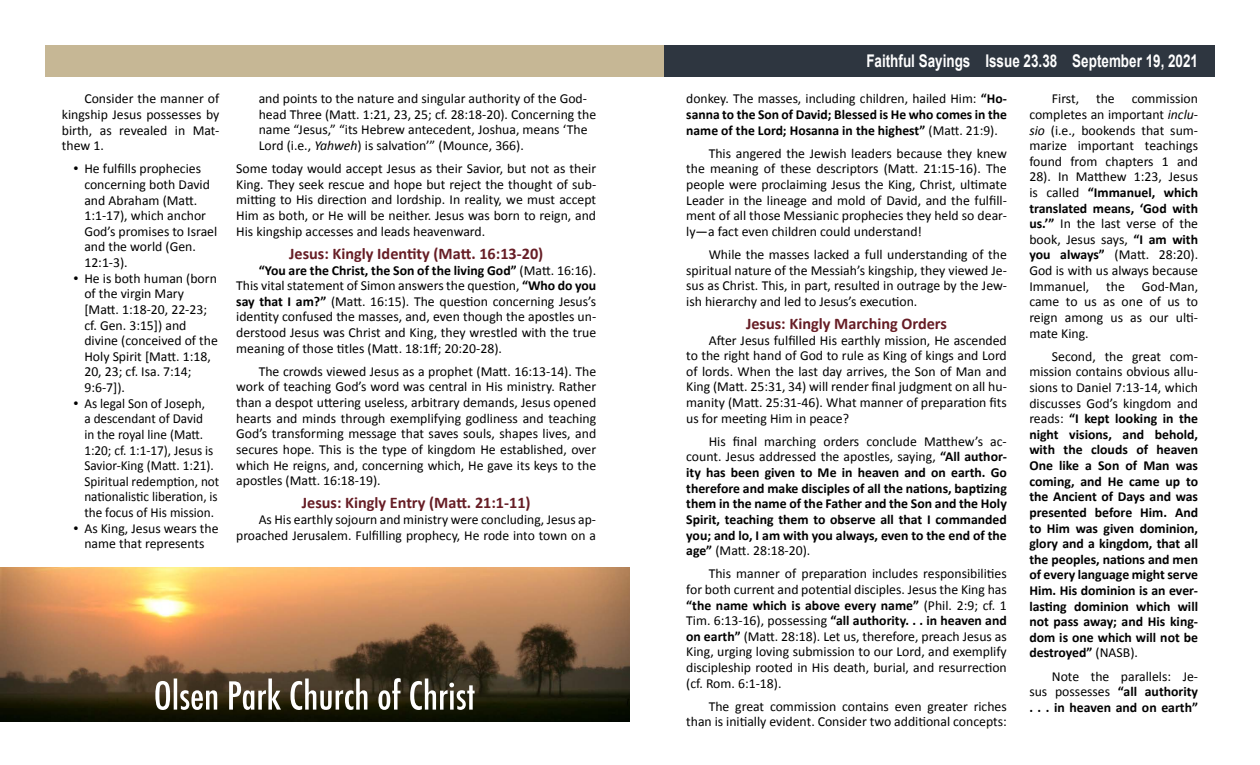
<style>
.page{position:relative;width:1260px;height:765px;background:#fff}
.page>*{position:absolute;margin:0;border:0;box-sizing:border-box;transform-origin:0 0}
.t1{font:700 17.5px "Arial";color:#fff;scale:.77 1}
.t2{font:700 16.25px "Calibri";color:#661d25}
.t3{font:13.75px/15.6px "Calibri";color:#000;text-align:justify}
.t4{font:700 13.75px/15.6px "Calibri";color:#000;text-align:justify}
.t5{font:13.75px/15.6px "Calibri";color:#000;scale:.96 1}
.s1{font-style:italic}
.s2{font-weight:700}
.s3{font-weight:400}
</style>
<div class="page">
<div style="left:630px;top:45px;width:585px;height:31px;background:#2e3640"></div>
<div style="left:45px;top:45px;width:619px;height:31px;background:#c6b795"></div>
<img style="left:0;top:567px;width:630px;height:155px">
<svg style="left:155px;top:678px;width:320px;height:32px"></svg>
<p class="t3" style="left:62px;top:90px;width:159px;text-indent:22px">Consider the manner of kingship Jesus possesses by birth, as revealed in Mat&shy;thew 1.</p>
<p class="t3" style="left:84px;top:160px;width:134px;text-align:left;text-indent:-11px">• He fulfills prophecies concerning both David and Abraham (Matt.<br>1:1-17), which anchor<br>God’s promises to Israel and the world (Gen.<br>12:1-3).</p>
<p class="t3" style="left:84px;top:270px;width:135px;text-align:left;text-indent:-11px">• He is both human (born of the virgin Mary [Matt. 1:18-20, 22-23; cf. Gen. 3:15]) and divine (conceived of the<br>Holy Spirit [Matt. 1:18,<br>20, 23; cf. Isa. 7:14;<br>9:6-7]).</p>
<p class="t5" style="left:84px;top:395px;width:142px;text-indent:-11px">• As legal Son of Joseph,<br>a descendant of David<br>in the royal line (Matt.<br>1:20; cf. 1:1-17), Jesus is<br>Savior-King (Matt. 1:21).<br>Spiritual redemption, not nationalistic liberation, is the focus of His mission.</p>
<p class="t3" style="left:73px;top:520px;width:147px;text-align:center">• As King, Jesus wears the name that represents</p>
<p class="t3" style="left:259px;top:90px;width:339px;text-align:left">and points to the nature and singular authority of the God&shy;head Three (Matt. 1:21, 23, 25; cf. 28:18-20). Concerning the name “Jesus,” “its Hebrew antecedent, Joshua, means ‘The Lord (i.e., <span class="s1">Yahweh</span>) is salvation’” (Mounce, 366).</p>
<p class="t3" style="left:236px;top:160px;width:362px">Some today would accept Jesus as their Savior, but not as their King. They seek rescue and hope but reject the thought of sub&shy;mitting to His direction and lordship. In reality, we must accept Him as both, or He will be neither. Jesus was born to reign, and His kingship accesses and leads heavenward.</p>
<p class="t2" style="left:289px;top:244px;width:256px">Jesus: Kingly Identity (Matt. 16:13-20)</p>
<p class="t3" style="left:236px;top:262px;width:362px;text-indent:22px"><span class="s2">“You are the Christ, the Son of the living God”</span> (Matt. 16:16).<br>This vital statement of Simon answers the question, <span class="s2">“Who do you say that I am?”</span> (Matt. 16:15). The question concerning Jesus’s identity confused the masses, and, even though the apostles un&shy;derstood Jesus was Christ and King, they wrestled with the true meaning of those titles (Matt. 18:1ff; 20:20-28).</p>
<p class="t3" style="left:236px;top:363px;width:362px;text-indent:22px">The crowds viewed Jesus as a prophet (Matt. 16:13-14). The work of teaching God’s word was central in His ministry. Rather than a despot uttering useless, arbitrary demands, Jesus opened hearts and minds through exemplifying godliness and teaching God’s transforming message that saves souls, shapes lives, and secures hope. This is the type of kingdom He established, over which He reigns, and, concerning which, He gave its keys to the apostles (Matt. 16:18-19).</p>
<p class="t2" style="left:302px;top:493px;width:230px">Jesus: Kingly Entry (Matt. 21:1-11)</p>
<p class="t3" style="left:236px;top:511px;width:361px;text-align:right">As His earthly sojourn and ministry were concluding, Jesus ap&shy;proached Jerusalem. Fulfilling prophecy, He rode into town on a</p>
<p class="t1" style="left:866px;top:49px;width:432px">Faithful Sayings Issue 23.38 September 19, 2021</p>
<p class="t4" style="left:686px;top:90px;width:322px"><span class="s3">donkey. The masses, including children, hailed Him:</span> “Ho&shy;sanna to the Son of David; Blessed is He who comes in the name of the Lord; Hosanna in the highest” <span class="s3">(Matt. 21:9).</span></p>
<p class="t3" style="left:686px;top:145px;width:322px;text-indent:22px">This angered the Jewish leaders because they knew the meaning of these descriptors (Matt. 21:15-16). The people were proclaiming Jesus the King, Christ, ultimate Leader in the lineage and mold of David, and the fulfill&shy;ment of all those Messianic prophecies they held so dear&shy;ly—a fact even children could understand!</p>
<p class="t3" style="left:686px;top:246px;width:322px;text-indent:22px">While the masses lacked a full understanding of the spiritual nature of the Messiah’s kingship, they viewed Je&shy;sus as Christ. This, in part, resulted in outrage by the Jew&shy;ish hierarchy and led to Jesus’s execution.</p>
<p class="t2" style="left:746px;top:314px;width:202px">Jesus: Kingly Marching Orders</p>
<p class="t3" style="left:686px;top:332px;width:322px;text-indent:22px">After Jesus fulfilled His earthly mission, He ascended to the right hand of God to rule as King of kings and Lord of lords. When the last day arrives, the Son of Man and King (Matt. 25:31, 34) will render final judgment on all hu&shy;manity (Matt. 25:31-46). What manner of preparation fits us for meeting Him in peace?</p>
<p class="t4" style="left:686px;top:433px;width:322px;text-indent:22px"><span class="s3">His final marching orders conclude Matthew’s ac&shy;count. Jesus addressed the apostles, saying,</span> “All author&shy;ity has been given to Me in heaven and on earth. Go therefore and make disciples of all the nations, baptizing them in the name of the Father and the Son and the Holy Spirit, teaching them to observe all that I commanded you; and lo, I am with you always, even to the end of the age” <span class="s3">(Matt. 28:18-20).</span></p>
<p class="t3" style="left:686px;top:565px;width:322px;text-indent:22px">This manner of preparation includes responsibilities for both current and potential disciples. Jesus the King has <span class="s2">“the name which is above every name”</span> (Phil. 2:9; cf. 1<br>Tim. 6:13-16), possessing <span class="s2">“all authority. . . in heaven and on earth”</span> (Matt. 28:18). Let us, therefore, preach Jesus as King, urging loving submission to our Lord, and exemplify discipleship rooted in His death, burial, and resurrection (cf. Rom. 6:1-18).</p>
<p class="t3" style="left:686px;top:698px;width:322px;text-align:right">The great commission contains even greater riches than is initially evident. Consider two additional concepts:</p>
<p class="t3" style="left:1029px;top:90px;width:170px;text-indent:23px">First, the commission completes an important <span class="s1">inclu&shy;sio</span> (i.e., bookends that sum&shy;marize important teachings found from chapters 1 and 28). In Matthew 1:23, Jesus is called <span class="s2">“Immanuel, which translated means, ‘God with us.’”</span> In the last verse of the book, Jesus says, <span class="s2">“I am with you always”</span> (Matt. 28:20).<br>God is with us always because Immanuel, the God-Man, came to us as one of us to reign among us as our ulti&shy;mate King.</p>
<p class="t4" style="left:1029px;top:348px;width:170px;text-indent:22px"><span class="s3">Second, the great com&shy;mission contains obvious allu&shy;sions to Daniel 7:13-14, which discusses God’s kingdom and reads:</span> “I kept looking in the night visions, and behold, with the clouds of heaven One like a Son of Man was coming, and He came up to the Ancient of Days and was presented before Him. And to Him was given dominion, glory and a kingdom, that all the peoples, nations and men of every language might serve Him. His dominion is an ever&shy;lasting dominion which will not pass away; and His king&shy;dom is one which will not be destroyed” <span class="s3">(NASB).</span></p>
<p class="t4" style="left:1029px;top:668px;width:170px;text-indent:23px"><span class="s3">Note the parallels: Je&shy;sus possesses</span> “all authority . . . in heaven and on earth”</p>
</div>
